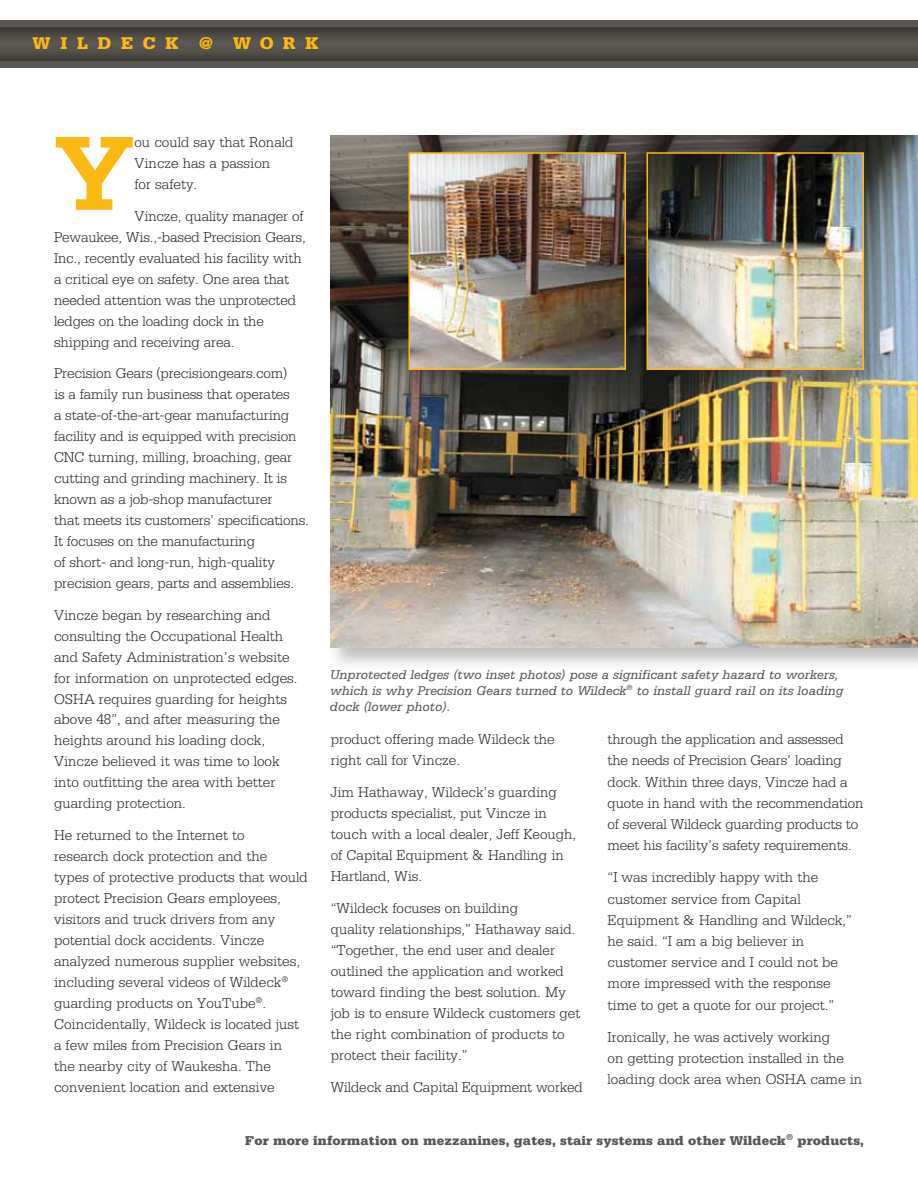
<style>
.page{position:relative;width:918px;height:1188px;background:#fff}
.page>*{position:absolute;margin:0;border:0;box-sizing:border-box;transform-origin:0 0}
.t1{font:700 111.3px "Serifa";color:#fdb913}
.t2{font:900 18px "Serifa";letter-spacing:.54em;color:#fdb913}
.t3{font:300 15px/21px "Serifa";color:#231f20}
.t4{font:italic 13.5px/15.8px "Serifa";color:#5a5652}
.t5{font:900 13.5px "Serifa";letter-spacing:.01em;color:#5a5652}
</style>
<div class="page">
<div style="left:0;top:20px;width:918px;height:48px;background:#5a5652"></div>
<svg style="left:0;top:53px;width:918px;height:8px"></svg>
<svg style="left:0;top:27px;width:918px;height:10px"></svg>
<div style="left:326px;top:131px;width:592px;height:542px;background:#231f20;opacity:.3"></div>
<img style="left:330px;top:135px;width:588px;height:513px">
<div style="left:643px;top:149px;width:246px;height:245px;background:#231f20;opacity:.3"></div>
<img style="left:651px;top:155px;width:210px;height:212px">
<div style="left:646px;top:152px;width:218px;height:218px;border:2px solid #fdb913"></div>
<div style="left:405px;top:149px;width:246px;height:245px;background:#231f20;opacity:.3"></div>
<img style="left:412px;top:155px;width:211px;height:212px">
<div style="left:409px;top:152px;width:217px;height:218px;border:2px solid #fdb913"></div>
<p class="t2" style="left:33px;top:33px;width:287px">WILDECK @ WORK</p>
<h1 class="t1" style="left:54px;top:108px;width:82px">Y</h1>
<p class="t3" style="left:134px;top:131px;width:161px">ou could say that Ronald<br>Vincze has a passion<br>for safety.</p>
<p class="t3" style="left:54px;top:205px;width:253px;text-indent:80px">Vincze, quality manager of Pewaukee, Wis.,-based Precision Gears, Inc., recently evaluated his facility with a critical eye on safety. One area that needed attention was the unprotected ledges on the loading dock in the shipping and receiving area.</p>
<p class="t3" style="left:54px;top:363px;width:257px">Precision Gears (precisiongears.com)<br>is a family run business that operates<br>a state-of-the-art-gear manufacturing facility and is equipped with precision CNC turning, milling, broaching, gear cutting and grinding machinery. It is known as a job-shop manufacturer<br>that meets its customers’ specifications.<br>It focuses on the manufacturing<br>of short- and long-run, high-quality precision gears, parts and assemblies.</p>
<p class="t3" style="left:54px;top:604px;width:245px">Vincze began by researching and consulting the Occupational Health and Safety Administration’s website for information on unprotected edges.<br>OSHA requires guarding for heights above 48”, and after measuring the heights around his loading dock, Vincze believed it was time to look into outfitting the area with better guarding protection.</p>
<p class="t3" style="left:54px;top:825px;width:255px">He returned to the Internet to<br>research dock protection and the<br>types of protective products that would protect Precision Gears employees, visitors and truck drivers from any potential dock accidents. Vincze analyzed numerous supplier websites, including several videos of Wildeck<sup>® </sup>guarding products on YouTube<sup>®</sup>.<br>Coincidentally, Wildeck is located just a few miles from Precision Gears in<br>the nearby city of Waukesha. The convenient location and extensive</p>
<p class="t4" style="left:330px;top:667px;width:515px">Unprotected ledges (two inset photos) pose a significant safety hazard to workers, which is why Precision Gears turned to Wildeck<sup>®</sup> to install guard rail on its loading dock (lower photo).</p>
<p class="t3" style="left:331px;top:729px;width:226px">product offering made Wildeck the right call for Vincze.</p>
<p class="t3" style="left:331px;top:781px;width:247px">Jim Hathaway, Wildeck’s guarding products specialist, put Vincze in touch with a local dealer, Jeff Keough, of Capital Equipment &amp; Handling in<br>Hartland, Wis.</p>
<p class="t3" style="left:331px;top:897px;width:251px">“Wildeck focuses on building<br>quality relationships,” Hathaway said. “Together, the end user and dealer outlined the application and worked toward finding the best solution. My job is to ensure Wildeck customers get the right combination of products to protect their facility.”</p>
<p class="t3" style="left:331px;top:1076px;width:254px">Wildeck and Capital Equipment worked</p>
<p class="t3" style="left:608px;top:729px;width:258px">through the application and assessed the needs of Precision Gears’ loading dock. Within three days, Vincze had a quote in hand with the recommendation of several Wildeck guarding products to meet his facility’s safety requirements.</p>
<p class="t3" style="left:608px;top:867px;width:246px">“I was incredibly happy with the customer service from Capital<br>Equipment &amp; Handling and Wildeck,” he said. “I am a big believer in customer service and I could not be more impressed with the response time to get a quote for our project.”</p>
<p class="t3" style="left:608px;top:1026px;width:256px">Ironically, he was actively working<br>on getting protection installed in the loading dock area when OSHA came in</p>
<p class="t5" style="left:245px;top:1132px;width:620px">For more information on mezzanines, gates, stair systems and other Wildeck<sup>®</sup> products,</p>
</div>
